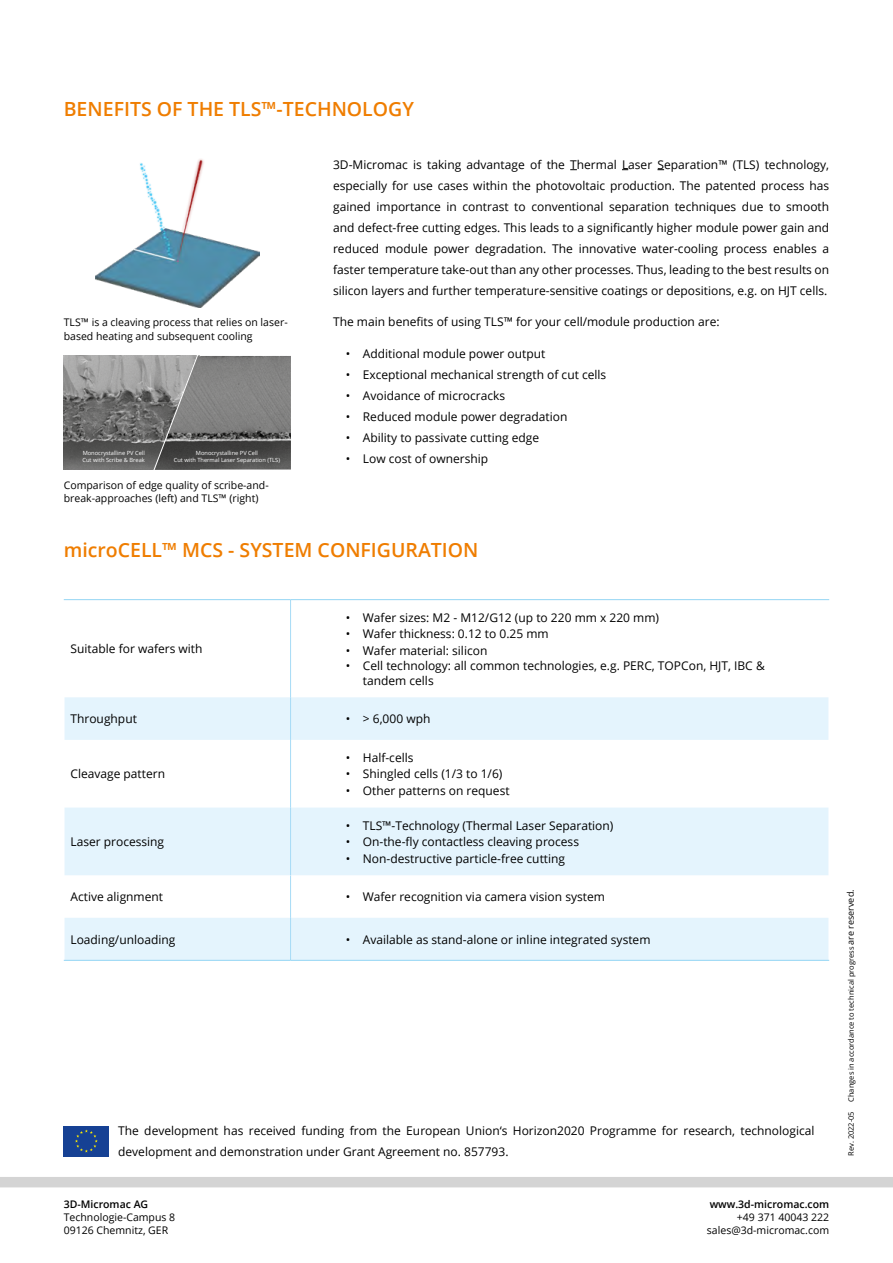
<style>
.page{position:relative;width:893px;height:1263px;background:#fff}
.page>*{position:absolute;margin:0;border:0;box-sizing:border-box;transform-origin:0 0}
.t1{font:600 19.5px "Open Sans";color:#ef7d00}
.t2{font:12px/21px "Open Sans";color:#000}
.t3{font:10.5px/12.6px "Open Sans";color:#000}
.t4{font:600 10.5px "Open Sans";color:#000}
.t5{font:7.5px "Open Sans";color:#000}
.t6{font:5.7px/6.9px "Open Sans";color:#fff}
.s1{font-size:9px}
</style>
<div class="page">
<div style="left:0;top:1177px;width:893px;height:10px;background:#d4d4d4"></div>
<svg style="left:65px;top:697px;width:763px;height:263px;fill:#e4f4fd"></svg>
<hr style="left:290px;top:600px;width:1px;height:97px;background:#a6dbf6">
<hr style="left:290px;top:697px;width:1px;height:43px;background:#a6dbf6">
<hr style="left:290px;top:740px;width:1px;height:67px;background:#a6dbf6">
<hr style="left:290px;top:807px;width:1px;height:68px;background:#a6dbf6">
<hr style="left:290px;top:875px;width:1px;height:43px;background:#a6dbf6">
<hr style="left:290px;top:918px;width:1px;height:42px;background:#a6dbf6">
<hr style="left:64px;top:960px;width:227px;height:1px;background:#94d5f4">
<hr style="left:291px;top:960px;width:538px;height:1px;background:#94d5f4">
<hr style="left:64px;top:599px;width:227px;height:1px;background:#94d5f4">
<hr style="left:291px;top:599px;width:538px;height:1px;background:#94d5f4">
<img style="left:95px;top:159px;width:165px;height:148px">
<img style="left:64px;top:356px;width:53px;height:113px">
<img style="left:239px;top:356px;width:52px;height:113px">
<svg style="left:117px;top:356px;width:122px;height:113px;background:#787777"></svg>
<div style="left:64px;top:1126px;width:45px;height:30px;background:#164194"></div>
<svg style="left:75px;top:1129px;width:23px;height:23px"></svg>
<h1 class="t1" style="left:64px;top:96px;width:352px">BENEFITS OF THE TLS™-TECHNOLOGY</h1>
<p class="t3" style="left:64px;top:315px;width:225px;line-height:13.5px">TLS™ is a cleaving process that relies on laser&shy;based heating and subsequent cooling</p>
<p class="t6" style="left:82px;top:449px;width:64px">Monocrystalline PV Cell<br>Cut with Scribe &amp; Break</p>
<p class="t6" style="left:174px;top:449px;width:108px;text-align:center">Monocrystalline PV Cell<br>Cut with Thermal Laser Separation (TLS)</p>
<p class="t3" style="left:64px;top:478px;width:206px;line-height:13.5px">Comparison of edge quality of scribe-and&shy;break-approaches (left) and TLS™ (right)</p>
<p class="t2" style="left:333px;top:154px;width:498px;text-align:justify">3D-Micromac is taking advantage of the Thermal Laser Separation™ (TLS) technology, especially for use cases within the photovoltaic production. The patented process has gained importance in contrast to conventional separation techniques due to smooth and defect-free cutting edges. This leads to a significantly higher module power gain and reduced module power degradation. The innovative water-cooling process enables a faster temperature take-out than any other processes. Thus, leading to the best results on silicon layers and further temperature-sensitive coatings or depositions, e.g. on HJT cells.</p>
<p class="t2" style="left:333px;top:311px;width:388px">The main benefits of using TLS™ for your cell/module production are:</p>
<p class="t2" style="left:346px;top:343px;width:201px">• Additional module power output</p>
<p class="t2" style="left:346px;top:364px;width:262px">• Exceptional mechanical strength of cut cells</p>
<p class="t2" style="left:346px;top:385px;width:161px">• Avoidance of microcracks</p>
<p class="t2" style="left:346px;top:406px;width:223px">• Reduced module power degradation</p>
<p class="t2" style="left:346px;top:427px;width:195px">• Ability to passivate cutting edge</p>
<p class="t2" style="left:346px;top:448px;width:144px">• Low cost of ownership</p>
<h1 class="t1" style="left:64px;top:537px;width:416px">microCELL™ MCS - SYSTEM CONFIGURATION</h1>
<p class="t2" style="left:71px;top:638px;width:133px">Suitable for wafers with</p>
<p class="t2" style="left:346px;top:606px;width:315px">• Wafer sizes: M2 - M12/G12 (up to 220 mm x 220 mm)</p>
<p class="t2" style="left:346px;top:623px;width:204px">• Wafer thickness: 0.12 to 0.25 mm</p>
<p class="t2" style="left:346px;top:639px;width:143px">• Wafer material: silicon</p>
<p class="t2" style="left:363px;top:657px;width:403px;line-height:15px;text-indent:-17px">• Cell technology: all common technologies, e.g. PERC, TOPCon, HJT, IBC &amp; tandem cells</p>
<p class="t2" style="left:71px;top:708px;width:68px">Throughput</p>
<p class="t2" style="left:346px;top:708px;width:86px">• &gt; 6,000 wph</p>
<p class="t2" style="left:70px;top:763px;width:96px">Cleavage pattern</p>
<p class="t2" style="left:70px;top:831px;width:95px">Laser processing</p>
<p class="t2" style="left:346px;top:747px;width:69px">• Half-cells</p>
<p class="t2" style="left:346px;top:763px;width:158px">• Shingled cells (1/3 to 1/6)</p>
<p class="t2" style="left:346px;top:780px;width:165px">• Other patterns on request</p>
<p class="t2" style="left:346px;top:814px;width:269px">• TLS™-Technology (Thermal Laser Separation)</p>
<p class="t2" style="left:346px;top:831px;width:235px">• On-the-fly contactless cleaving process</p>
<p class="t2" style="left:346px;top:847px;width:221px">• Non-destructive particle-free cutting</p>
<p class="t2" style="left:70px;top:886px;width:94px">Active alignment</p>
<p class="t2" style="left:346px;top:886px;width:261px">• Wafer recognition via camera vision system</p>
<p class="t2" style="left:70px;top:928px;width:106px">Loading/unloading</p>
<p class="t2" style="left:346px;top:928px;width:306px">• Available as stand-alone or inline integrated system</p>
<p class="t2" style="left:118px;top:1120px;width:698px">The development has received funding from the European Union‘s Horizon2020 Programme for research, technological development and demonstration under Grant Agreement no. 857793.</p>
<p class="t4" style="left:64px;top:1197px;width:86px">3D-Micromac AG</p>
<p class="t3" style="left:64px;top:1211px;width:113px">Technologie-Campus 8<br>09126 Chemnitz, GER</p>
<p class="t4" style="left:710px;top:1197px;width:121px">www.3d-micromac.com</p>
<p class="t3" style="left:707px;top:1211px;width:124px;text-align:right">+49 371 40043 222 sales@3d-micromac.com</p>
<p class="t5" style="left:846px;top:1156px;width:268px;rotate:-90deg">Rev. 2022-05 Changes in accordance to technical progress <span class="s1">are reserved.</span></p>
</div>
